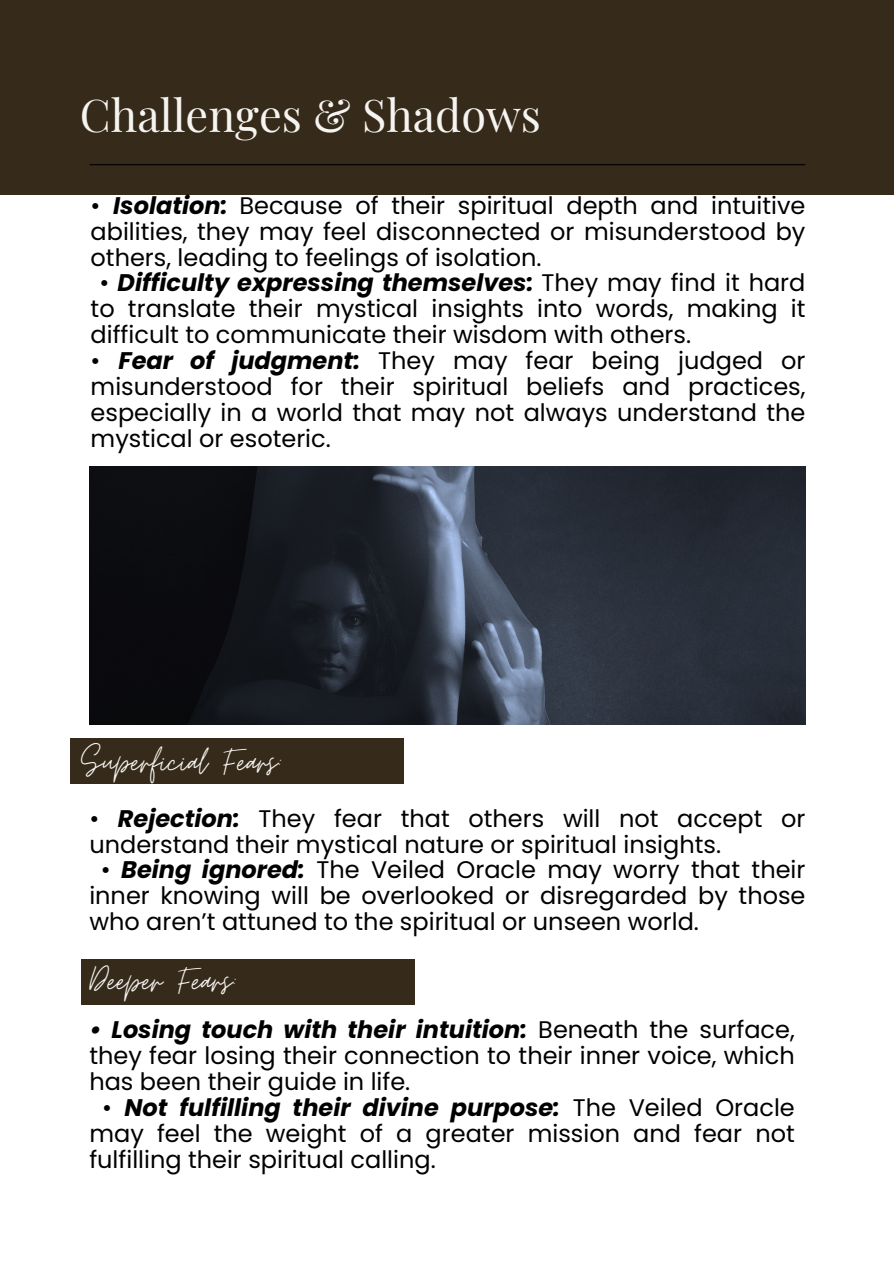
<style>
.page{position:relative;width:894px;height:1264px;background:#fff}
.page>*{position:absolute;margin:0;border:0;box-sizing:border-box;transform-origin:0 0}
.t1{font:45px "Playfair Display";color:#f6f4f1}
.t2{font:42px "Moon Time";color:#f6f4f1}
.t3{font:24px/25.8px "Poppins";color:#000;text-align:justify}
.s1{font-weight:700;font-style:italic}
</style>
<div class="page">
<div style="left:0;top:0;width:893px;height:194px;background:#362a1a"></div>
<div style="left:70px;top:738px;width:333px;height:45px;background:#362a1a"></div>
<div style="left:81px;top:959px;width:333px;height:45px;background:#362a1a"></div>
<hr style="left:90px;top:164px;width:714px;height:1px;background:#000">
<img style="left:89px;top:466px;width:716px;height:258px">
<h1 class="t1" style="left:80px;top:84px;width:462px">Challenges &amp; Shadows</h1>
<p class="t3" style="left:91px;top:192px;width:716px">• <span class="s1">Isolation:</span> Because of their spiritual depth and intuitive abilities, they may feel disconnected or misunderstood by others, leading to feelings of isolation.</p>
<p class="t3" style="left:91px;top:270px;width:716px;text-indent:9px">• <span class="s1">Difficulty expressing themselves:</span> They may find it hard to translate their mystical insights into words, making it difficult to communicate their wisdom with others.</p>
<p class="t3" style="left:91px;top:348px;width:716px">• <span class="s1">Fear of judgment:</span> They may fear being judged or misunderstood for their spiritual beliefs and practices, especially in a world that may not always understand the mystical or esoteric.</p>
<h1 class="t2" style="left:81px;top:736px;width:203px">Superficial Fears:</h1>
<p class="t3" style="left:89px;top:805px;width:717px">• <span class="s1">Rejection:</span> They fear that others will not accept or understand their mystical nature or spiritual insights.</p>
<p class="t3" style="left:89px;top:857px;width:717px;text-indent:11px">• <span class="s1">Being ignored:</span> The Veiled Oracle may worry that their inner knowing will be overlooked or disregarded by those who aren’t attuned to the spiritual or unseen world.</p>
<p class="t2" style="left:89px;top:955px;width:149px">Deeper Fears:</p>
<p class="t3" style="left:89px;top:1016px;width:706px"><span class="s1">• Losing touch with their intuition:</span> Beneath the surface, they fear losing their connection to their inner voice, which has been their guide in life.</p>
<p class="t3" style="left:89px;top:1094px;width:706px;text-indent:13px">• <span class="s1">Not fulfilling their divine purpose:</span> The Veiled Oracle may feel the weight of a greater mission and fear not fulfilling their spiritual calling.</p>
</div>
